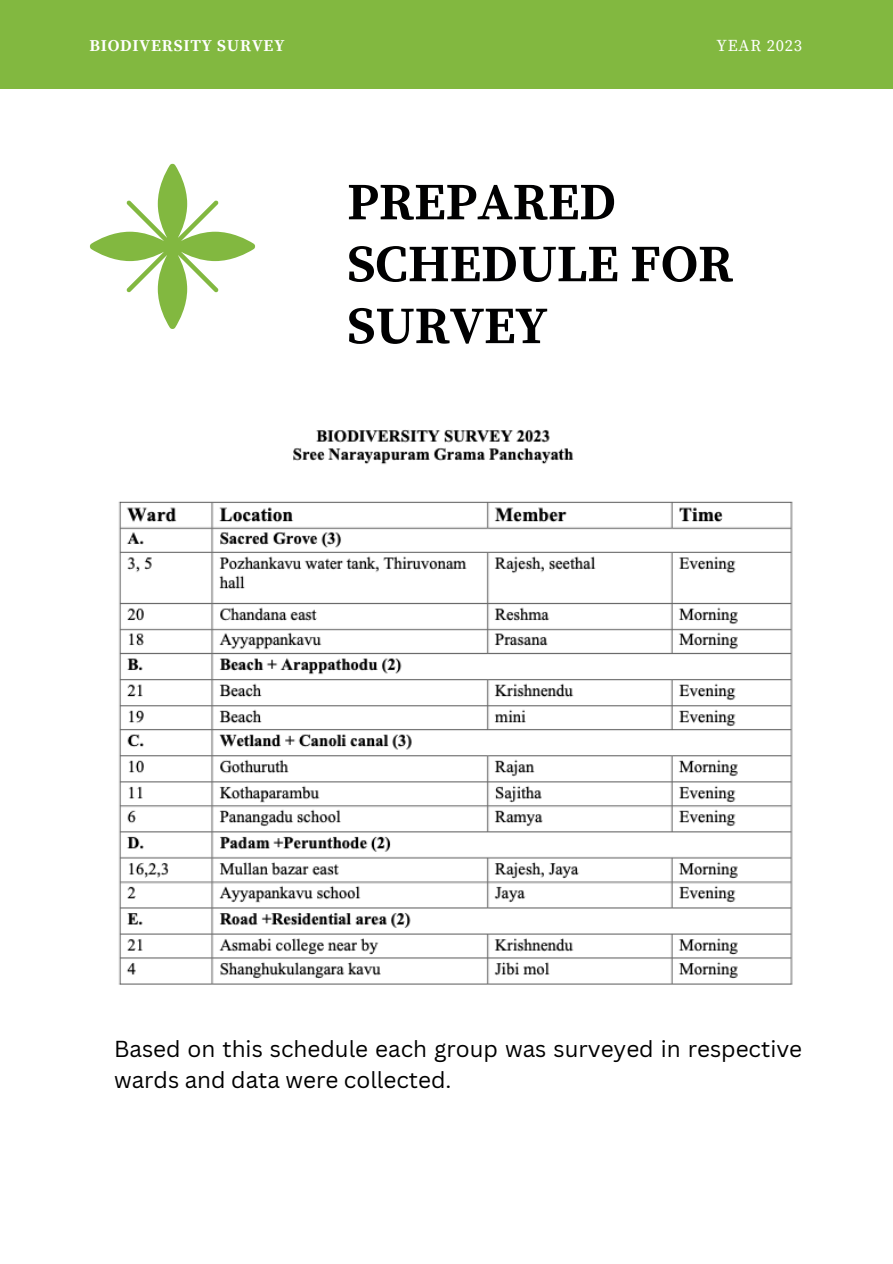
<style>
.page{position:relative;width:893px;height:1264px;background:#fff}
.page>*{position:absolute;margin:0;border:0;box-sizing:border-box;transform-origin:0 0}
.t1{font:700 52.5px/61.8px "Source Serif Pro";color:#000001}
.t2{font:22.5px/31.5px "Canva Sans";color:#000}
.t3{font:700 16.5px "Source Serif Pro";letter-spacing:.05em;color:#fff}
.t4{font:16.5px "Source Serif Pro";letter-spacing:.05em;color:#fff}
</style>
<div class="page">
<svg style="left:89px;top:163px;width:166px;height:166px"></svg>
<div style="left:0;top:0;width:892px;height:89px;background:#82b840"></div>
<img style="left:118px;top:429px;width:675px;height:556px">
<p class="t3" style="left:89px;top:36px;width:196px">BIODIVERSITY SURVEY</p>
<h1 class="t4" style="left:716px;top:36px;width:87px">YEAR 2023</h1>
<p class="t1" style="left:347px;top:173px;width:387px">PREPARED<br>SCHEDULE FOR<br>SURVEY</p>
<p class="t2" style="left:114px;top:1032px;width:689px">Based on this schedule each group was surveyed in respective wards and data were collected.</p>
</div>
